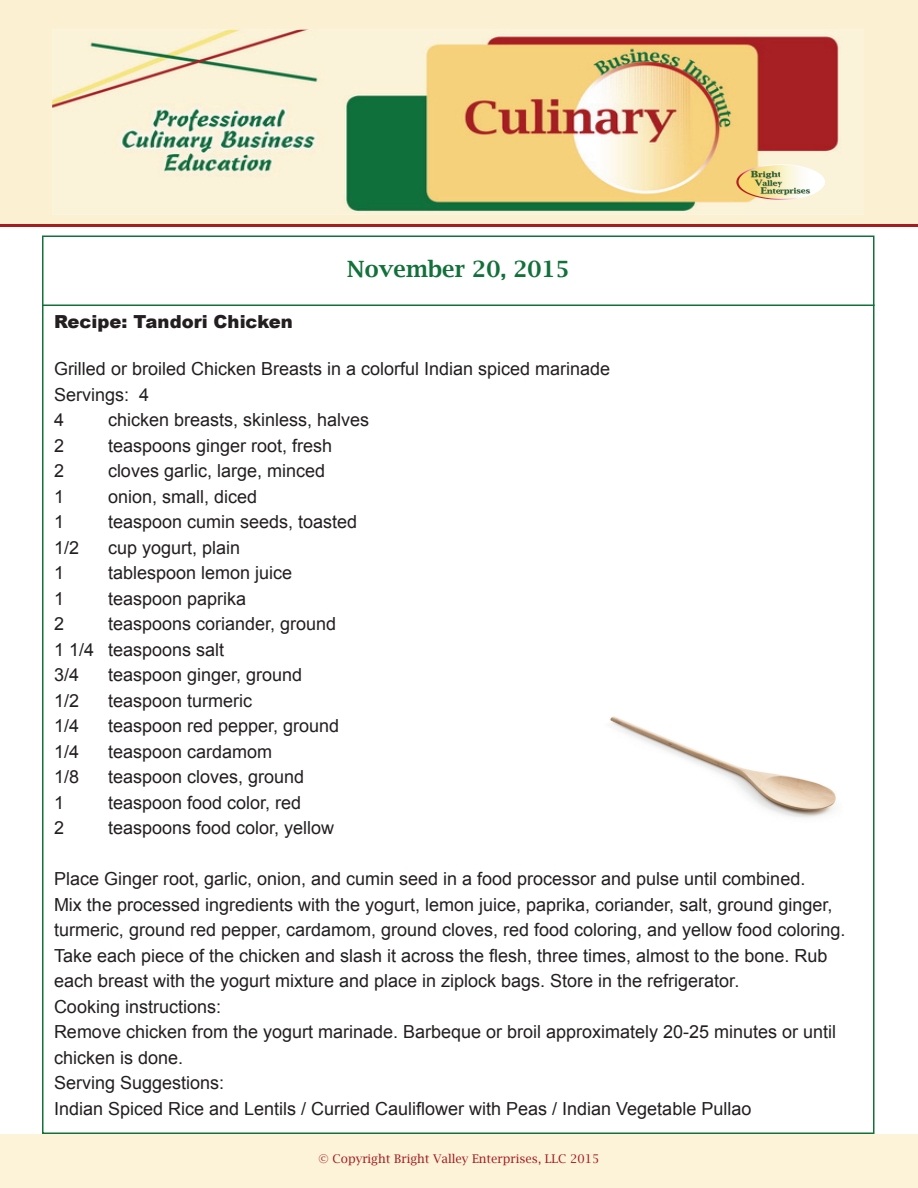
<style>
.page{position:relative;width:918px;height:1188px;background:#fff}
.page>*{position:absolute;margin:0;border:0;box-sizing:border-box;transform-origin:0 0}
.t1{font:600 22.5px "Lucida Bright";color:#12703a}
.t2{font:18px/25.5px "Arial";color:#231f20}
.t3{font:900 18px "Arial";color:#231f20}
.t4{font:12px "Lucida Bright";color:#a61c1f}
</style>
<div class="page">
<div style="left:0;top:0;width:918px;height:224px;background:#fcf0d3"></div>
<hr style="left:0;top:224px;width:918px;height:3px;background:#a61c1f">
<img style="left:52px;top:30px;width:812px;height:184px">
<hr style="left:42px;top:304px;width:833px;height:2px;background:#12703a">
<img style="left:735px;top:163px;width:91px;height:38px">
<img style="left:610px;top:716px;width:226px;height:102px">
<p class="t1" style="left:347px;top:256px;width:224px">November 20, 2015</p>
<p class="t3" style="left:54px;top:309px;width:240px">Recipe: Tandori Chicken</p>
<p class="t2" style="left:54px;top:356px;width:558px">Grilled or broiled Chicken Breasts in a colorful Indian spiced marinade<br>Servings: 4<br>4</p>
<p class="t2" style="left:108px;top:407px;width:263px">chicken breasts, skinless, halves</p>
<p class="t2" style="left:54px;top:433px;width:12px">2</p>
<p class="t2" style="left:108px;top:433px;width:226px">teaspoons ginger root, fresh</p>
<p class="t2" style="left:54px;top:458px;width:12px">2</p>
<p class="t2" style="left:108px;top:458px;width:219px">cloves garlic, large, minced</p>
<p class="t2" style="left:54px;top:484px;width:12px">1</p>
<p class="t2" style="left:108px;top:484px;width:151px">onion, small, diced</p>
<p class="t2" style="left:54px;top:509px;width:12px">1</p>
<p class="t2" style="left:108px;top:509px;width:251px">teaspoon cumin seeds, toasted</p>
<p class="t2" style="left:54px;top:535px;width:27px">1/2</p>
<p class="t2" style="left:108px;top:535px;width:134px">cup yogurt, plain</p>
<p class="t2" style="left:54px;top:560px;width:12px">1</p>
<p class="t2" style="left:108px;top:560px;width:186px">tablespoon lemon juice</p>
<p class="t2" style="left:54px;top:586px;width:12px">1</p>
<p class="t2" style="left:108px;top:586px;width:140px">teaspoon paprika</p>
<p class="t2" style="left:54px;top:611px;width:12px">2</p>
<p class="t2" style="left:54px;top:611px;width:284px;text-indent:54px">teaspoons coriander, ground<br>1 1/4 teaspoons salt<br>3/4</p>
<p class="t2" style="left:108px;top:662px;width:196px">teaspoon ginger, ground</p>
<p class="t2" style="left:54px;top:688px;width:27px">1/2</p>
<p class="t2" style="left:108px;top:688px;width:146px">teaspoon turmeric</p>
<p class="t2" style="left:54px;top:713px;width:27px">1/4</p>
<p class="t2" style="left:108px;top:713px;width:233px">teaspoon red pepper, ground</p>
<p class="t2" style="left:54px;top:739px;width:27px">1/4</p>
<p class="t2" style="left:108px;top:739px;width:166px">teaspoon cardamom</p>
<p class="t2" style="left:54px;top:764px;width:27px">1/8</p>
<p class="t2" style="left:108px;top:764px;width:198px">teaspoon cloves, ground</p>
<p class="t2" style="left:54px;top:790px;width:12px">1</p>
<p class="t2" style="left:108px;top:790px;width:195px">teaspoon food color, red</p>
<p class="t2" style="left:54px;top:815px;width:12px">2</p>
<p class="t2" style="left:108px;top:815px;width:228px">teaspoons food color, yellow</p>
<p class="t2" style="left:54px;top:866px;width:793px">Place Ginger root, garlic, onion, and cumin seed in a food processor and pulse until combined.<br>Mix the processed ingredients with the yogurt, lemon juice, paprika, coriander, salt, ground ginger, turmeric, ground red pepper, cardamom, ground cloves, red food coloring, and yellow food coloring.<br>Take each piece of the chicken and slash it across the flesh, three times, almost to the bone. Rub each breast with the yogurt mixture and place in ziplock bags. Store in the refrigerator.<br>Cooking instructions:<br>Remove chicken from the yogurt marinade. Barbeque or broil approximately 20-25 minutes or until chicken is done.<br>Serving Suggestions:<br>Indian Spiced Rice and Lentils / Curried Cauliflower with Peas / Indian Vegetable Pullao</p>
<p class="t4" style="left:319px;top:1152px;width:282px">© Copyright Bright Valley Enterprises, LLC 2015</p>
</div>
